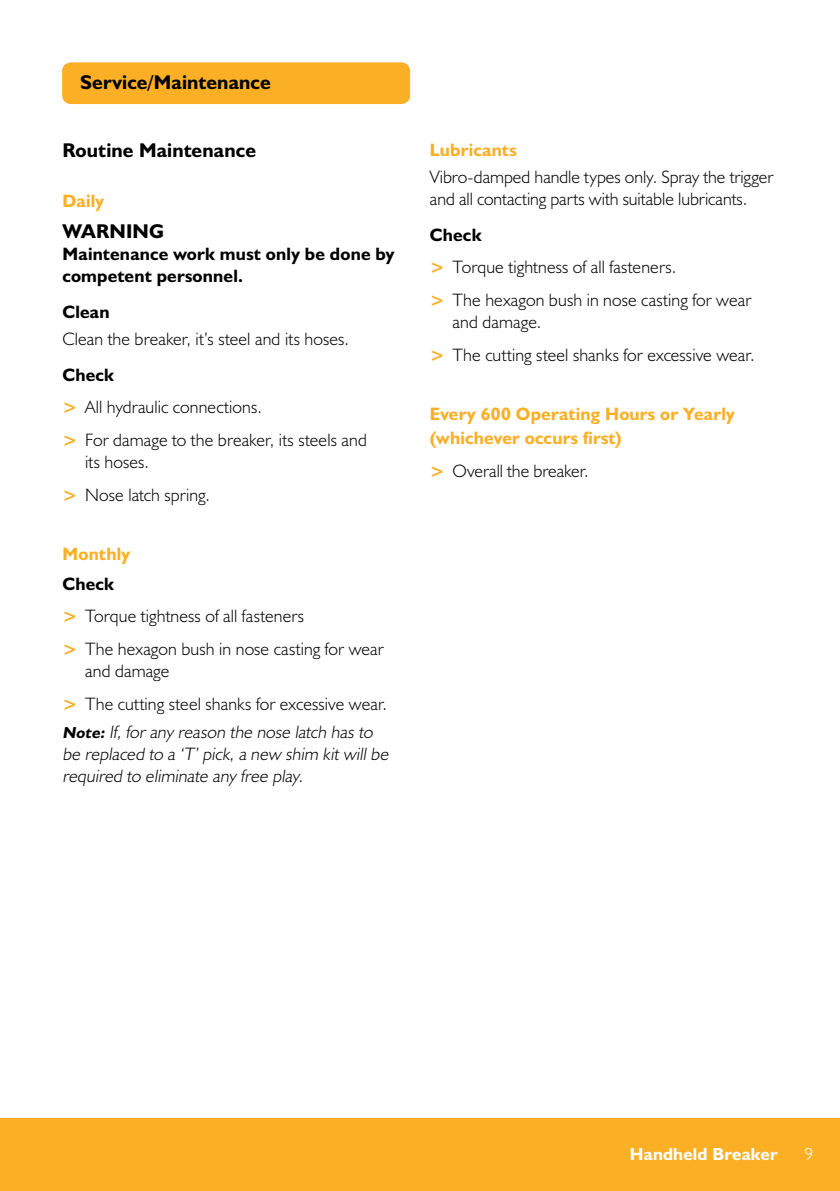
<style>
.page{position:relative;width:840px;height:1191px;background:#fff}
.page>*{position:absolute;margin:0;border:0;box-sizing:border-box;transform-origin:0 0}
.t1{font:700 20px "JCB Euro";letter-spacing:.005em;color:#000}
.t2{font:300 18px/32.6px "JCB Euro";letter-spacing:.005em;color:#000}
.t3{font:italic 300 18px/22px "JCB Euro";color:#000}
.t4{font:700 18px/24px "JCB Euro";letter-spacing:.01em;color:#fbaf25}
.t5{font:700 18px/22px "JCB Euro";letter-spacing:.01em;color:#000}
.t6{font:700 17.6px "JCB Euro";letter-spacing:.015em;color:#fff}
.t7{font:300 17.6px "JCB Euro";color:#fff}
.s1{font-weight:700}
.s2{font-weight:700;color:#fbaf25}
.s3{font-weight:700;font-size:16px}
</style>
<div class="page">
<div style="left:0;top:1118px;width:839px;height:73px;background:#fbaf25"></div>
<div style="left:62px;top:62px;width:348px;height:42px;background:#fbaf25;border-radius:9px"></div>
<p class="t1" style="left:80px;top:70px;width:192px">Service/Maintenance</p>
<p class="t1" style="left:62px;top:138px;width:195px">Routine Maintenance</p>
<p class="t4" style="left:62px;top:188px;width:43px">Daily</p>
<p class="t1" style="left:62px;top:219px;width:103px">WARNING</p>
<p class="t5" style="left:62px;top:243px;width:333px">Maintenance work must only be done by competent personnel.</p>
<p class="t5" style="left:62px;top:300px;width:49px">Clean</p>
<p class="t2" style="left:62px;top:322px;width:288px">Clean the breaker, it’s steel and its hoses.</p>
<p class="t2" style="left:62px;top:358px;width:306px"><span class="s1">Check<br></span><span class="s2">&gt;</span> All hydraulic connections.<br><span class="s2">&gt;</span> For damage to the breaker, its steels and</p>
<p class="t2" style="left:62px;top:445px;width:149px;text-indent:23px">its hoses.<br><span class="s2">&gt;</span> Nose latch spring.</p>
<p class="t4" style="left:62px;top:541px;width:69px">Monthly</p>
<p class="t2" style="left:62px;top:567px;width:323px"><span class="s1">Check<br></span><span class="s2">&gt;</span> Torque tightness of all fasteners<br><span class="s2">&gt;</span> The hexagon bush in nose casting for wear</p>
<p class="t2" style="left:62px;top:654px;width:326px;text-indent:23px">and damage<br><span class="s2">&gt;</span> The cutting steel shanks for excessive wear.</p>
<p class="t3" style="left:62px;top:720px;width:330px"><span class="s3">Note:</span> If, for any reason the nose latch has to be replaced to a ‘T’ pick, a new shim kit will be required to eliminate any free play.</p>
<p class="t4" style="left:429px;top:137px;width:88px">Lubricants</p>
<p class="t2" style="left:429px;top:166px;width:345px;line-height:22px">Vibro-damped handle types only. Spray the trigger and all contacting parts with suitable lubricants.</p>
<p class="t2" style="left:429px;top:218px;width:323px"><span class="s1">Check<br></span><span class="s2">&gt;</span> Torque tightness of all fasteners.<br><span class="s2">&gt;</span> The hexagon bush in nose casting for wear</p>
<p class="t2" style="left:429px;top:305px;width:326px;text-indent:23px">and damage.<br><span class="s2">&gt;</span> The cutting steel shanks for excessive wear.</p>
<p class="t4" style="left:429px;top:401px;width:306px">Every 600 Operating Hours or Yearly (whichever occurs first)</p>
<p class="t2" style="left:429px;top:454px;width:160px"><span class="s2">&gt;</span> Overall the breaker.</p>
<p class="t6" style="left:629px;top:1142px;width:149px">Handheld Breaker</p>
<p class="t7" style="left:803px;top:1143px;width:10px">9</p>
</div>
